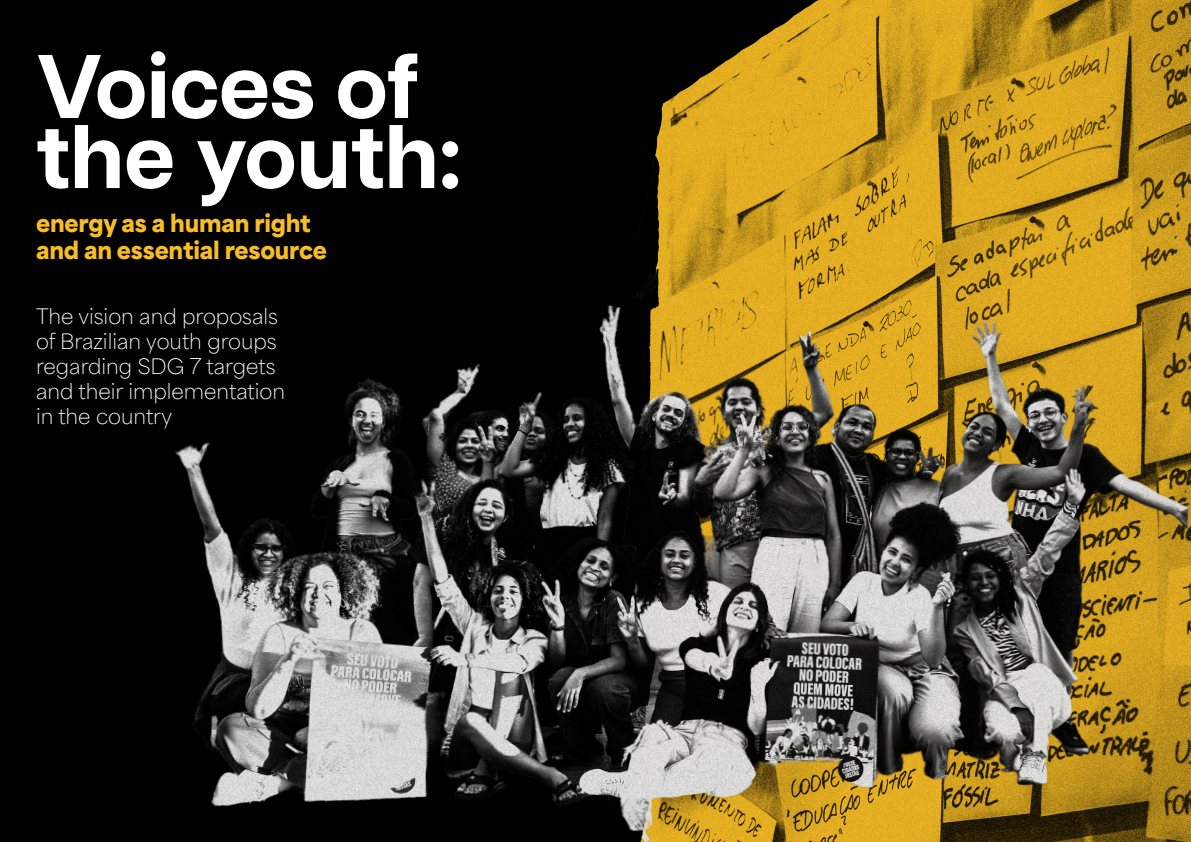
<style>
.page{position:relative;width:1191px;height:842px;background:#fff}
.page>*{position:absolute;margin:0;border:0;box-sizing:border-box;transform-origin:0 0}
.t1{font:700 90px/70px "Articulat CF";color:#fff}
.t2{font:900 23px/27px "Area Normal";letter-spacing:-.01em;color:#f7bd26}
.t3{font:100 20px/25px "Area Normal";color:#fff}
</style>
<div class="page">
<div style="left:0;top:0;width:609px;height:842px;background:#000"></div>
<img style="left:612px;top:0;width:579px;height:244px">
<img style="left:175px;top:244px;width:1016px;height:598px">
<h1 class="t1" style="left:36px;top:49px;width:427px">Voices of the youth:</h1>
<p class="t2" style="left:36px;top:207px;width:292px">energy as a human right and an essential resource</p>
<p class="t3" style="left:36px;top:301px;width:251px">The vision and proposals of Brazilian youth groups regarding SDG 7 targets and their implementation in the country</p>
</div>
